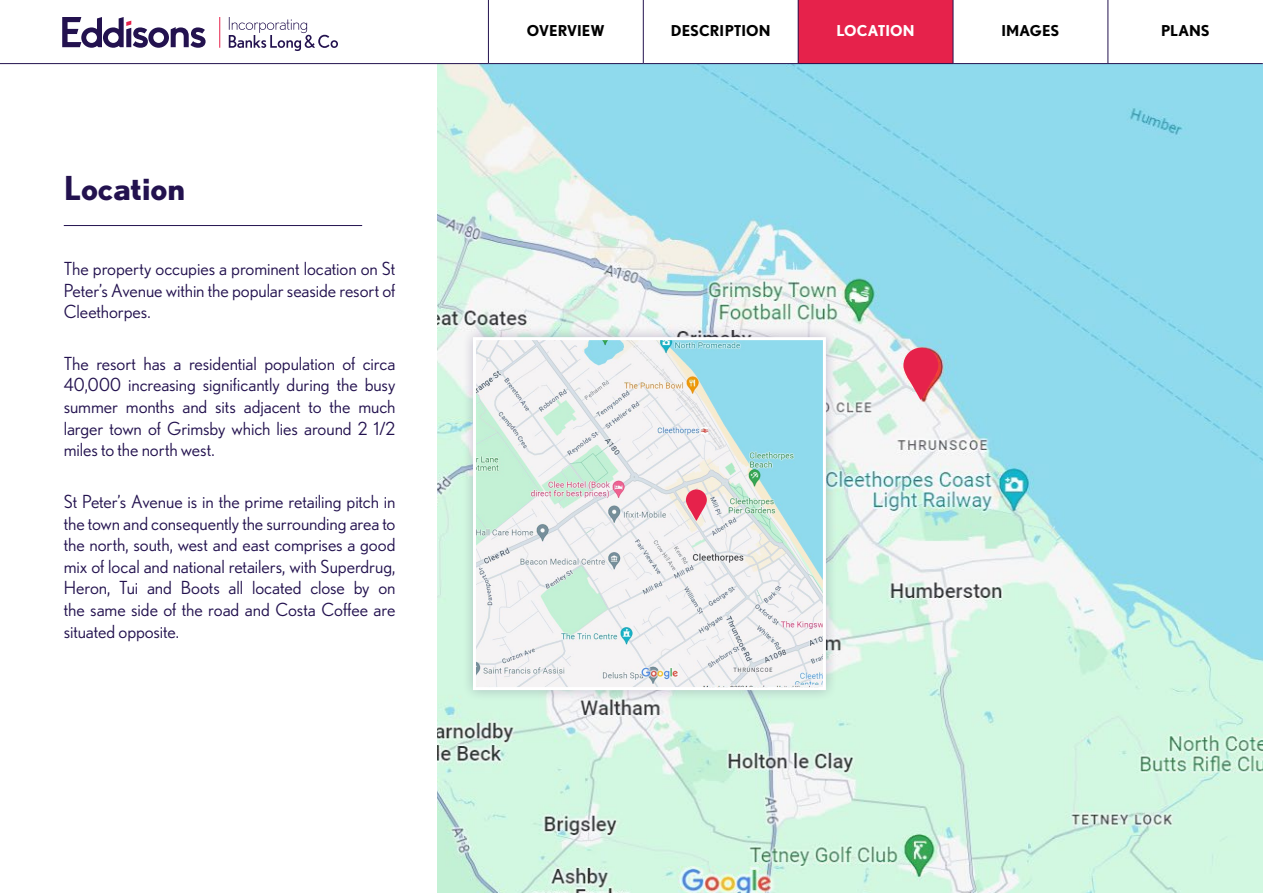
<style>
.page{position:relative;width:1263px;height:893px;background:#fff}
.page>*{position:absolute;margin:0;border:0;box-sizing:border-box;transform-origin:0 0}
.t1{font:700 33px "Nobel";color:#23124f}
.t2{font:18px/21.6px "Nobel";letter-spacing:-.005em;color:#23124f;text-align:justify}
.t3{font:700 15px "Nobel";letter-spacing:.005em;color:#000}
.t4{font:700 15px "Nobel";color:#fff}
</style>
<div class="page">
<img style="left:436px;top:64px;width:827px;height:829px">
<div style="left:461px;top:326px;width:377px;height:376px;background:#23124f;opacity:.25"></div>
<img style="left:477px;top:341px;width:345px;height:345px">
<div style="left:473px;top:337px;width:353px;height:353px;border:3px solid #fff"></div>
<hr style="left:64px;top:225px;width:298px;height:1px;background:#23124f">
<svg style="left:903px;top:348px;width:35px;height:52px;background:#e55d77"></svg>
<svg style="left:686px;top:489px;width:21px;height:32px"></svg>
<hr style="left:953px;top:0;width:1px;height:63px;background:#23124f">
<hr style="left:0;top:63px;width:488px;height:1px;background:#23124f">
<hr style="left:1108px;top:63px;width:155px;height:1px;background:#23124f">
<hr style="left:488px;top:63px;width:155px;height:1px;background:#23124f">
<div style="left:488px;top:0;width:118px;height:64px;background:#fff"></div>
<div style="left:607px;top:0;width:118px;height:64px;background:#fff"></div>
<svg style="left:725px;top:0;width:119px;height:64px"></svg>
<svg style="left:844px;top:1px;width:118px;height:63px;background:#e33157"></svg>
<div style="left:1080px;top:0;width:119px;height:64px;background:#fff"></div>
<svg style="left:62px;top:17px;width:144px;height:31px"></svg>
<hr style="left:219px;top:17px;width:1px;height:31px;background:#e6224b">
<svg style="left:229px;top:17px;width:109px;height:34px"></svg>
<h1 class="t1" style="left:64px;top:168px;width:123px">LOCATION</h1>
<p class="t2" style="left:64px;top:257px;width:333px">The property occupies a prominent location on St Peter’s Avenue within the popular seaside resort of Cleethorpes.</p>
<p class="t2" style="left:64px;top:352px;width:333px">The resort has a residential population of circa 40,000 increasing significantly during the busy summer months and sits adjacent to the much larger town of Grimsby which lies around 2 1/2 miles to the north west.</p>
<p class="t2" style="left:64px;top:490px;width:333px">St Peter’s Avenue is in the prime retailing pitch in the town and consequently the surrounding area to the north, south, west and east comprises a good mix of local and national retailers, with Superdrug, Heron, Tui and Boots all located close by on the same side of the road and Costa Coffee are situated opposite.</p>
<p class="t3" style="left:527px;top:21px;width:79px">OVERVIEW</p>
<p class="t3" style="left:671px;top:21px;width:101px">DESCRI PTION</p>
<p class="t4" style="left:837px;top:21px;width:19px">LOCAT</p>
<p class="t4" style="left:885px;top:21px;width:18px">ION</p>
<p class="t3" style="left:1001px;top:21px;width:59px">I MAGES</p>
<p class="t3" style="left:1161px;top:21px;width:50px">PLANS</p>
</div>
